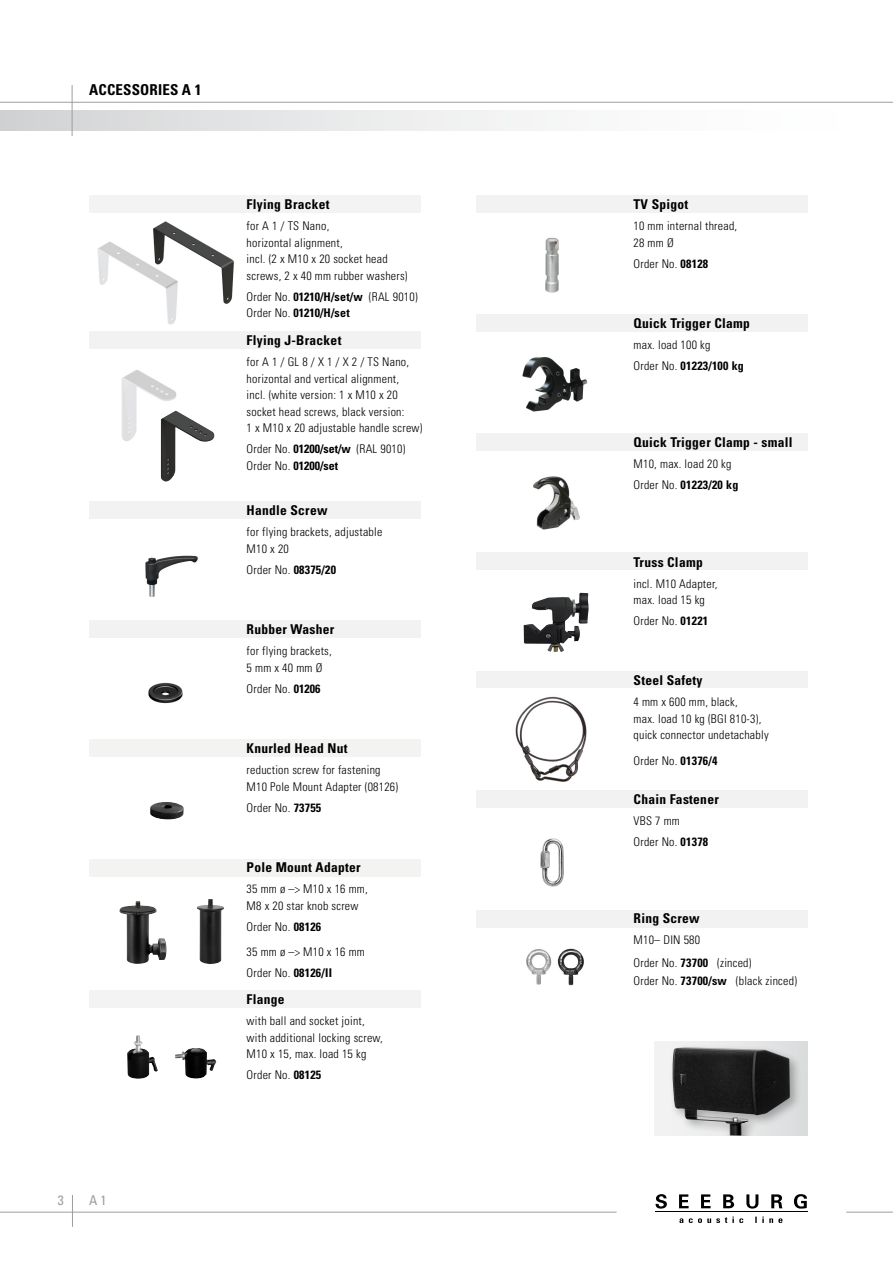
<style>
.page{position:relative;width:893px;height:1263px;background:#fff}
.page>*{position:absolute;margin:0;border:0;box-sizing:border-box;transform-origin:0 0}
.t1{font:700 condensed 15px "Univers";letter-spacing:.01em;color:#000}
.t2{font:700 condensed 13.5px "Univers";letter-spacing:.02em;color:#000}
.t3{font:700 condensed 13.5px "Univers LT";letter-spacing:.02em;color:#000}
.t4{font:condensed 13.5px "Univers";color:#9c9e9f}
.t5{font:300 condensed 12px/16.5px "Univers";letter-spacing:.02em;color:#000}
.s1{font-weight:700}
</style>
<div class="page">
<div style="left:0;top:111px;width:893px;height:19px;background:linear-gradient(to right,#d5d6d7,#fff)"></div>
<hr style="left:0;top:102px;width:893px;height:1px;background:#9c9e9f">
<hr style="left:0;top:1212px;width:617px;height:1px;background:#9c9e9f">
<hr style="left:846px;top:1212px;width:47px;height:1px;background:#9c9e9f">
<hr style="left:655px;top:1211px;width:152px;height:1px;background:#000">
<svg style="left:679px;top:1216px;width:103px;height:7px"></svg>
<svg style="left:655px;top:1194px;width:12px;height:14px"></svg>
<svg style="left:679px;top:1194px;width:10px;height:14px"></svg>
<svg style="left:701px;top:1194px;width:10px;height:14px"></svg>
<svg style="left:723px;top:1194px;width:11px;height:14px"></svg>
<svg style="left:746px;top:1194px;width:12px;height:14px"></svg>
<svg style="left:771px;top:1194px;width:11px;height:14px"></svg>
<svg style="left:794px;top:1194px;width:13px;height:14px"></svg>
<hr style="left:72px;top:1195px;width:1px;height:32px;background:#9c9e9f">
<hr style="left:72px;top:85px;width:1px;height:51px;background:#9c9e9f">
<svg style="left:655px;top:1042px;width:153px;height:93px"></svg>
<div style="left:668px;top:1043px;width:135px;height:92px;background:#000;opacity:.3"></div>
<img style="left:670px;top:1047px;width:120px;height:88px">
<div style="left:476px;top:791px;width:332px;height:17px;background:#f2f2f3"></div>
<img style="left:540px;top:838px;width:24px;height:49px">
<div style="left:89px;top:621px;width:332px;height:17px;background:#f2f2f3"></div>
<img style="left:148px;top:682px;width:35px;height:22px">
<div style="left:89px;top:502px;width:332px;height:17px;background:#f2f2f3"></div>
<div style="left:476px;top:196px;width:332px;height:17px;background:#f2f2f3"></div>
<img style="left:545px;top:237px;width:14px;height:56px">
<img style="left:145px;top:555px;width:53px;height:42px">
<img style="left:515px;top:696px;width:72px;height:86px">
<div style="left:476px;top:672px;width:332px;height:16px;background:#f2f2f3"></div>
<div style="left:89px;top:991px;width:332px;height:17px;background:#f4f3f4"></div>
<img style="left:175px;top:1048px;width:41px;height:30px">
<img style="left:127px;top:1035px;width:31px;height:44px">
<div style="left:89px;top:332px;width:332px;height:17px;background:#f2f2f3"></div>
<div style="left:476px;top:910px;width:332px;height:17px;background:#f2f2f3"></div>
<img style="left:526px;top:949px;width:26px;height:36px">
<img style="left:557px;top:948px;width:27px;height:37px">
<div style="left:476px;top:553px;width:332px;height:17px;background:#f2f2f3"></div>
<img style="left:523px;top:597px;width:56px;height:55px">
<img style="left:150px;top:802px;width:34px;height:18px">
<div style="left:89px;top:740px;width:332px;height:17px;background:#f3f3f2"></div>
<img style="left:522px;top:357px;width:66px;height:55px">
<div style="left:476px;top:315px;width:332px;height:17px;background:#f2f2f3"></div>
<div style="left:476px;top:434px;width:332px;height:17px;background:#f2f2f3"></div>
<img style="left:533px;top:476px;width:47px;height:54px">
<img style="left:121px;top:370px;width:56px;height:75px">
<img style="left:161px;top:411px;width:53px;height:70px">
<img style="left:153px;top:221px;width:81px;height:83px">
<img style="left:97px;top:240px;width:83px;height:85px">
<div style="left:89px;top:196px;width:332px;height:17px;background:#f3f3f4"></div>
<div style="left:89px;top:859px;width:332px;height:17px;background:#f3f3f2"></div>
<img style="left:119px;top:901px;width:48px;height:63px">
<img style="left:197px;top:899px;width:27px;height:65px">
<p class="t1" style="left:89px;top:81px;width:114px">ACCESSORIES A 1</p>
<p class="t4" style="left:58px;top:1191px;width:7px">3</p>
<p class="t4" style="left:89px;top:1191px;width:19px">A 1</p>
<p class="t2" style="left:247px;top:196px;width:84px">Flying Bracket</p>
<p class="t5" style="left:247px;top:217px;width:162px">for A 1 / TS Nano,<br>horizontal alignment,<br>incl. (2 x M10 x 20 socket head screws, 2 x 40 mm rubber washers)</p>
<p class="t5" style="left:247px;top:288px;width:173px">Order No. <span class="s1">01210/H/set/w</span> (RAL 9010)<br>Order No. <span class="s1">01210/H/set</span></p>
<p class="t2" style="left:247px;top:332px;width:96px">Flying J-Bracket</p>
<p class="t5" style="left:247px;top:353px;width:177px">for A 1 / GL 8 / X 1 / X 2 / TS Nano, horizontal and vertical alignment,<br>incl. (white version: 1 x M10 x 20 socket head screws, black version:<br>1 x M10 x 20 adjustable handle screw)</p>
<p class="t5" style="left:247px;top:440px;width:160px">Order No. <span class="s1">01200/set/w</span> (RAL 9010)<br>Order No. <span class="s1">01200/set</span></p>
<p class="t2" style="left:247px;top:502px;width:82px">Handle Screw</p>
<p class="t5" style="left:247px;top:524px;width:137px">for flying brackets, adjustable<br>M10 x 20</p>
<p class="t5" style="left:247px;top:561px;width:91px">Order No. <span class="s1">08375/20</span></p>
<p class="t2" style="left:247px;top:621px;width:89px">Rubber Washer</p>
<p class="t5" style="left:247px;top:643px;width:87px">for flying brackets,<br>5 mm x 40 mm ø</p>
<p class="t5" style="left:247px;top:680px;width:75px">Order No. <span class="s1">01206</span></p>
<p class="t2" style="left:247px;top:740px;width:102px">Knurled Head Nut</p>
<p class="t5" style="left:247px;top:762px;width:153px">reduction screw for fastening<br>M10 Pole Mount Adapter (08126)</p>
<p class="t5" style="left:247px;top:799px;width:76px">Order No. <span class="s1">73755</span></p>
<p class="t2" style="left:247px;top:859px;width:116px">Pole Mount Adapter</p>
<p class="t5" style="left:247px;top:881px;width:123px">35 mm ø –&gt; M10 x 16 mm,<br>M8 x 20 star knob screw</p>
<p class="t5" style="left:247px;top:914px;width:120px;line-height:25.5px">Order No. <span class="s1">08126<br></span>35 mm ø –&gt; M10 x 16 mm</p>
<p class="t5" style="left:247px;top:965px;width:87px">Order No. <span class="s1">08126/II</span></p>
<p class="t2" style="left:247px;top:991px;width:40px">Flange</p>
<p class="t5" style="left:247px;top:1013px;width:138px">with ball and socket joint, with additional locking screw,<br>M10 x 15, max. load 15 kg</p>
<p class="t5" style="left:247px;top:1067px;width:76px">Order No. <span class="s1">08125</span></p>
<p class="t2" style="left:634px;top:196px;width:56px">TV Spigot</p>
<p class="t5" style="left:634px;top:217px;width:105px">10 mm internal thread,<br>28 mm ø</p>
<p class="t5" style="left:634px;top:255px;width:76px">Order No. <span class="s1">08128</span></p>
<p class="t2" style="left:634px;top:315px;width:118px">Quick Trigger Clamp</p>
<p class="t5" style="left:634px;top:334px;width:112px;line-height:21px">max. load 100 kg<br>Order No. <span class="s1">01223/100 kg</span></p>
<p class="t2" style="left:634px;top:434px;width:161px">Quick Trigger Clamp - small</p>
<p class="t5" style="left:634px;top:453px;width:106px;line-height:21px">M10, max. load 20 kg<br>Order No. <span class="s1">01223/20 kg</span></p>
<p class="t3" style="left:634px;top:553px;width:71px">Truss Clamp</p>
<p class="t5" style="left:634px;top:575px;width:85px">incl. M10 Adapter, max. load 15 kg</p>
<p class="t5" style="left:634px;top:612px;width:76px">Order No. <span class="s1">01221</span></p>
<p class="t2" style="left:634px;top:672px;width:70px">Steel Safety</p>
<p class="t5" style="left:634px;top:694px;width:137px">4 mm x 600 mm, black,<br>max. load 10 kg (BGI 810-3), quick connector undetachably</p>
<p class="t5" style="left:634px;top:752px;width:85px">Order No. <span class="s1">01376/4</span></p>
<p class="t2" style="left:634px;top:791px;width:87px">Chain Fastener</p>
<p class="t5" style="left:634px;top:810px;width:76px;line-height:21px">VBS 7 mm<br>Order No. <span class="s1">01378</span></p>
<p class="t2" style="left:634px;top:910px;width:68px">Ring Screw</p>
<p class="t5" style="left:634px;top:929px;width:119px;line-height:22.5px">M10– DIN 580<br>Order No. <span class="s1">73700</span> (zinced)</p>
<p class="t5" style="left:634px;top:972px;width:165px">Order No. <span class="s1">73700/sw</span> (black zinced)</p>
</div>
